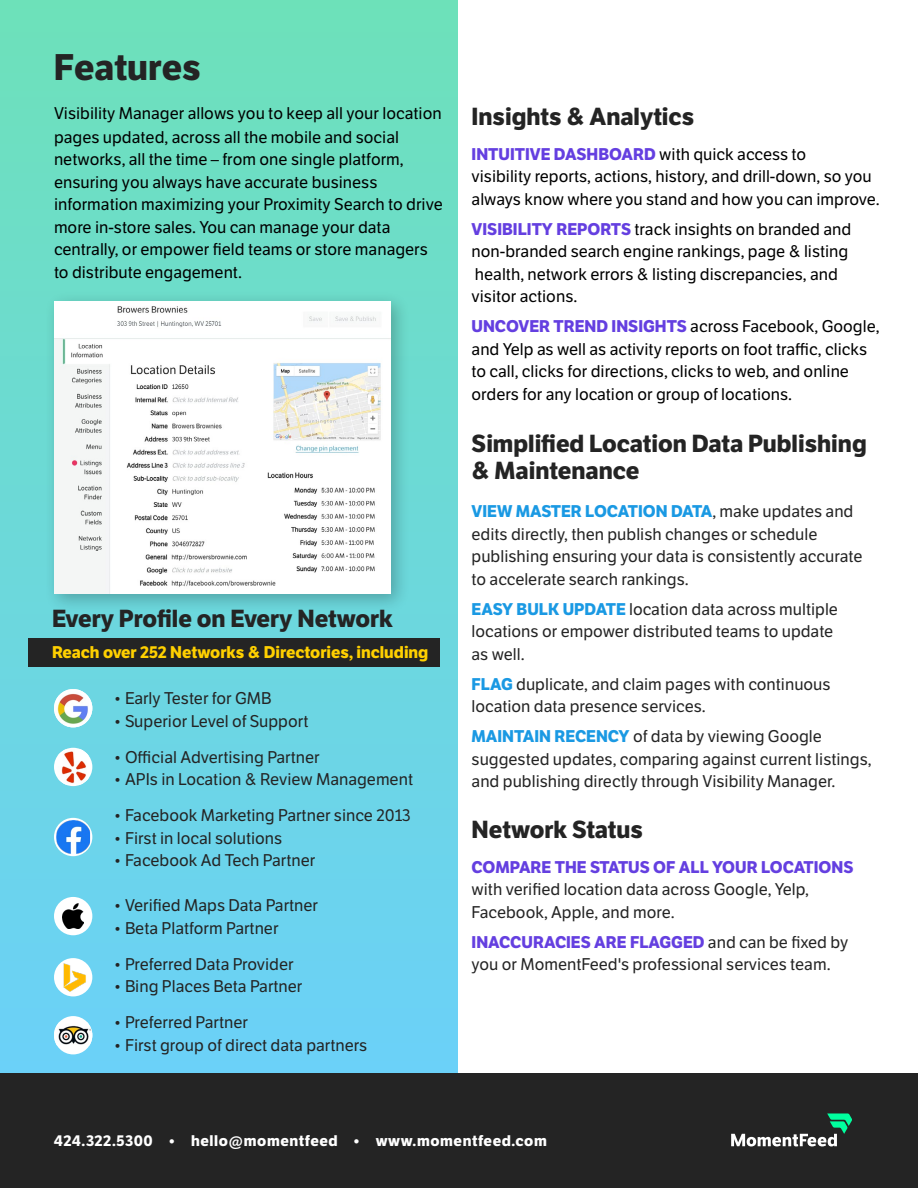
<style>
.page{position:relative;width:918px;height:1188px;background:#fff}
.page>*{position:absolute;margin:0;border:0;box-sizing:border-box;transform-origin:0 0}
.t1{font:700 36px "LFT Etica";color:#242424}
.t2{font:700 24px/27px "LFT Etica";color:#242424}
.t3{font:16.5px/22.5px "LFT Etica";color:#242424}
.t4{font:16.5px/22.5px "LFT Etica";color:#000}
.t5{font:700 16.5px "LFT Etica";color:#ffd000}
.t6{font:700 16.5px "LFT Etica";color:#643fe0}
.t7{font:700 15px "LFT Etica";letter-spacing:.04em;color:#fff}
.s1{font-weight:700;color:#643fe0}
.s2{color:#242424}
.s3{font-weight:700;color:#1a99e3}
</style>
<div class="page">
<div style="left:0;top:0;width:458px;height:1102px;background:linear-gradient(to bottom,#6de1b9,#6bd0f9)"></div>
<div style="left:0;top:1074px;width:918px;height:114px;background:#242424"></div>
<svg style="left:731px;top:1113px;width:121px;height:33px"></svg>
<div style="left:43px;top:291px;width:368px;height:323px;background:#000;opacity:.25"></div>
<img style="left:54px;top:301px;width:337px;height:293px">
<img style="left:54px;top:689px;width:38px;height:38px;border-radius:19px">
<div style="left:54px;top:748px;width:38px;height:38px;background:#fff;border-radius:50%"></div>
<img style="left:58px;top:749px;width:31px;height:36px">
<svg style="left:54px;top:818px;width:38px;height:38px"></svg>
<img style="left:56px;top:820px;width:34px;height:34px">
<div style="left:54px;top:897px;width:38px;height:38px;background:#fff;border-radius:50%"></div>
<img style="left:63px;top:903px;width:21px;height:25px">
<img style="left:54px;top:958px;width:38px;height:38px;border-radius:19px">
<div style="left:54px;top:1016px;width:38px;height:38px;background:#fff;border-radius:50%"></div>
<img style="left:54px;top:1022px;width:38px;height:24px">
<div style="left:28px;top:638px;width:412px;height:28px;background:#242424"></div>
<h1 class="t1" style="left:54px;top:46px;width:148px">Features</h1>
<p class="t4" style="left:54px;top:103px;width:390px">Visibility Manager allows you to keep all your location pages updated, across all the mobile and social networks, all the time – from one single platform, ensuring you always have accurate business information maximizing your Proximity Search to drive more in-store sales. You can manage your data centrally, or empower field teams or store managers to distribute engagement.</p>
<h2 class="t2" style="left:472px;top:104px;width:224px">Insights &amp; Analytics</h2>
<p class="t4" style="left:472px;top:143px;width:410px"><span class="s1">INTUITIVE DASHBOARD</span> with quick access to<br>visibility reports, actions, history, and drill-down, so you always know where you stand and how you can improve.</p>
<p class="t4" style="left:472px;top:218px;width:381px"><span class="s1">VISIBILITY REPORTS</span> track insights on branded and non-branded search engine rankings, page &amp; listing health, network errors &amp; listing discrepancies, and visitor actions.</p>
<p class="t4" style="left:472px;top:316px;width:410px"><span class="s1">UNCOVER TREND INSIGHTS</span> across Facebook, Google, and Yelp as well as activity reports on foot traffic, clicks to call, clicks for directions, clicks to web, and online orders for any location or group of locations.</p>
<h2 class="t2" style="left:52px;top:605px;width:343px">Every Profile on Every Network</h2>
<p class="t5" style="left:52px;top:642px;width:382px">Reach over 252 Networks &amp; Directories, including<span class="s2">:</span></p>
<p class="t3" style="left:113px;top:687px;width:160px">• Early Tester for GMB</p>
<p class="t3" style="left:113px;top:710px;width:197px">• Superior Level of Support</p>
<p class="t3" style="left:113px;top:746px;width:208px">• Official Advertising Partner</p>
<p class="t3" style="left:113px;top:768px;width:301px">• APIs in Location &amp; Review Management</p>
<p class="t3" style="left:113px;top:804px;width:299px">• Facebook Marketing Partner since 2013</p>
<p class="t3" style="left:113px;top:827px;width:170px">• First in local solutions</p>
<p class="t3" style="left:113px;top:849px;width:204px">• Facebook Ad Tech Partner</p>
<p class="t3" style="left:113px;top:894px;width:206px">• Verified Maps Data Partner</p>
<p class="t3" style="left:113px;top:917px;width:167px">• Beta Platform Partner</p>
<p class="t3" style="left:113px;top:953px;width:182px">• Preferred Data Provider</p>
<p class="t3" style="left:113px;top:976px;width:191px">• Bing Places Beta Partner</p>
<p class="t3" style="left:113px;top:1012px;width:136px">• Preferred Partner</p>
<p class="t3" style="left:113px;top:1034px;width:256px">• First group of direct data partners</p>
<h2 class="t2" style="left:472px;top:430px;width:397px">Simplified Location Data Publishing &amp; Maintenance</h2>
<p class="t3" style="left:472px;top:501px;width:392px"><span class="s3">VIEW MASTER LOCATION DATA</span>, make updates and edits directly, then publish changes or schedule publishing ensuring your data is consistently accurate to accelerate search rankings.</p>
<p class="t3" style="left:472px;top:598px;width:368px"><span class="s3">EASY BULK UPDATE</span> location data across multiple locations or empower distributed teams to update as well.</p>
<p class="t3" style="left:472px;top:673px;width:361px"><span class="s3">FLAG</span> duplicate, and claim pages with continuous location data presence services.</p>
<p class="t3" style="left:472px;top:726px;width:402px"><span class="s3">MAINTAIN RECENCY</span> of data by viewing Google suggested updates, comparing against current listings, and publishing directly through Visibility Manager.</p>
<h2 class="t2" style="left:472px;top:816px;width:173px">Network Status</h2>
<p class="t6" style="left:472px;top:857px;width:383px">COMPARE THE STATUS OF ALL YOUR LOCATIONS</p>
<p class="t3" style="left:472px;top:879px;width:339px">with verified location data across Google, Yelp,<br>Facebook, Apple, and more.</p>
<p class="t3" style="left:472px;top:931px;width:378px"><span class="s1">INACCURACIES ARE FLAGGED</span> and can be fixed by you or MomentFeed's professional services team.</p>
<p class="t7" style="left:54px;top:1132px;width:495px">424.322.5300 • hello@momentfeed • www.momentfeed.com</p>
</div>
